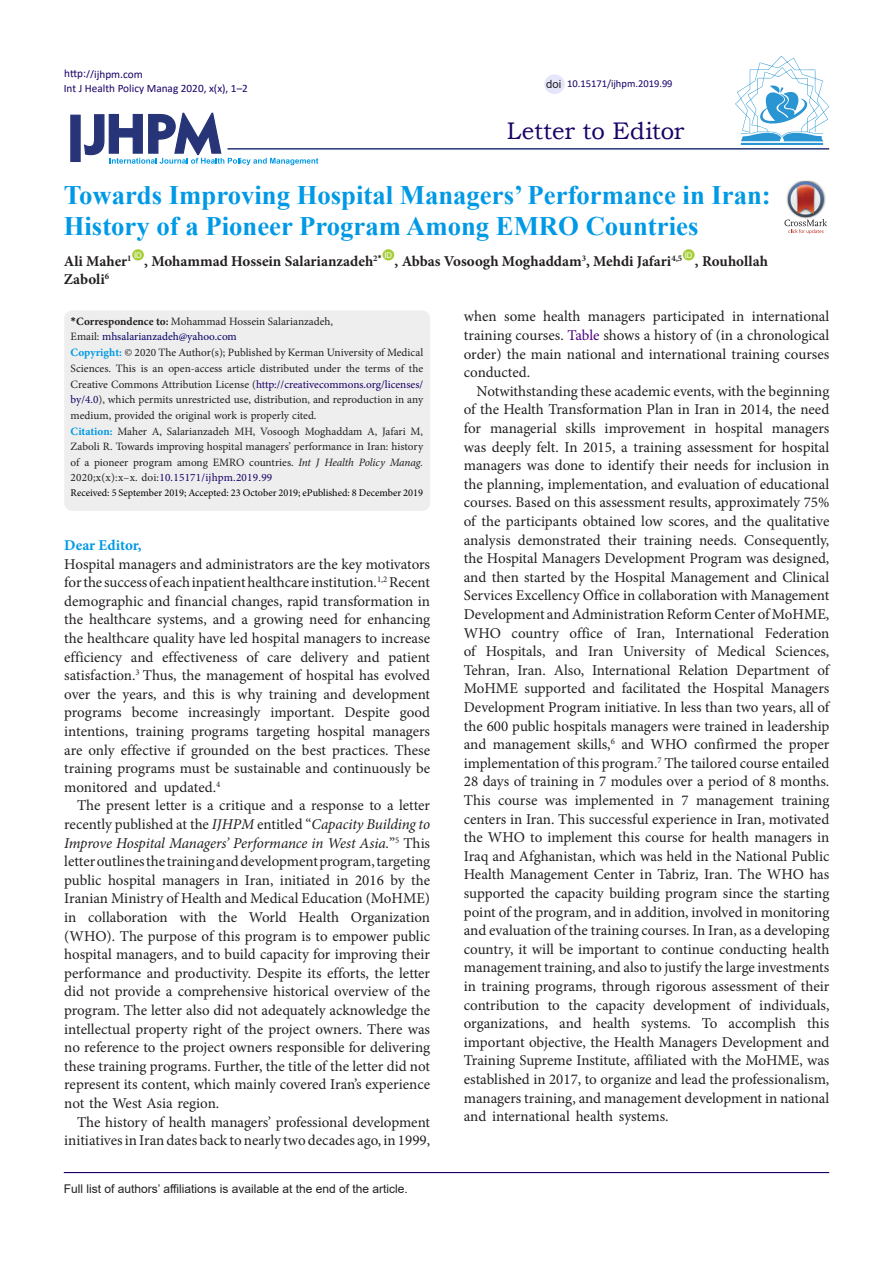
<style>
.page{position:relative;width:893px;height:1263px;background:#fff}
.page>*{position:absolute;margin:0;border:0;box-sizing:border-box;transform-origin:0 0}
.Default{font:700 26.7px/31.5px "Times New Roman";color:#0099e5}
.t1{font:24px "Bookman Old Style";letter-spacing:-.01em;color:#190066}
.t2{font:15px/18.6px "Minion Pro";letter-spacing:-.005em;color:#231f20;text-align:justify}
.Default-2{font:700 15px "Minion Pro";color:#231f20}
.t3{font:700 15px "Minion Pro";color:#0099e5}
.t4{font:12px "Arial";color:#231f20}
.Default-3{font:11.25px/15.8px "Minion Pro";color:#231f20;text-align:justify}
.t5{font:11.25px "Calibri";color:#190066}
.t6{font:11.25px "Minion Pro";color:#050066}
.t7{font:11.25px "Arial";color:#231f20}
.t8{font:10.5px "Calibri";color:#190066}
.Default-4{font:10.35px "Minion Pro";color:#000}
.t9{font:7.8px "Arial";color:#fff}
.s1{font-family:"Calibri";font-weight:700}
.s2{font-weight:700}
.s3{color:#231f20}
.s4{font-weight:700;color:#0099e5}
.s5{color:#190066}
.s6{font-style:italic}
.s7{color:#4b0082}
</style>
<div class="page">
<svg style="left:84px;top:112px;width:234px;height:53px"></svg>
<div style="left:70px;top:115px;width:11px;height:47px;background:#273578;border:1px solid #273578"></div>
<div style="left:132px;top:249px;width:12px;height:11px;background:#a6ce39;border-radius:50%"></div>
<div style="left:382px;top:249px;width:12px;height:11px;background:#a6ce39;border-radius:50%"></div>
<div style="left:683px;top:249px;width:12px;height:11px;background:#a6ce39;border-radius:50%"></div>
<hr style="left:227px;top:148px;width:602px;height:2px;background:#273578">
<hr style="left:64px;top:1172px;width:765px;height:1px;background:#190066">
<hr style="left:741px;top:143px;width:82px;height:2px;background:#2995d2">
<svg style="left:735px;top:56px;width:94px;height:85px"></svg>
<div style="left:544px;top:74px;width:21px;height:20px;background:#e6e6fa;border-radius:50%"></div>
<img style="left:797px;top:181px;width:18px;height:1px">
<svg style="left:784px;top:182px;width:43px;height:52px"></svg>
<div style="left:64px;top:310px;width:366px;height:201px;background:#eee;border-radius:8px"></div>
<p class="t5" style="left:64px;top:66px;width:80px">http://ijhpm.com</p>
<p class="t5" style="left:64px;top:81px;width:186px">Int J Health Policy Manag 2020, x(x), 1–2</p>
<p class="t7" style="left:546px;top:76px;width:17px">doi</p>
<p class="t8" style="left:567px;top:76px;width:107px">10.15171/ijhpm.2019.99</p>
<p class="t1" style="left:507px;top:115px;width:179px">Letter to Editor</p>
<p class="Default" style="left:64px;top:178px;width:709px">Towards Improving Hospital Managers’ Performance in Iran:<br>History of a Pioneer Program Among EMRO Countries</p>
<p class="Default-2" style="left:64px;top:251px;width:69px">Ali Maher<sup>1</sup></p>
<p class="t9" style="left:134px;top:250px;width:9px">ID</p>
<p class="Default-2" style="left:144px;top:251px;width:239px">, Mohammad Hossein Salarianzadeh<sup>2</sup><sup>*</sup></p>
<p class="t9" style="left:384px;top:250px;width:9px">ID</p>
<p class="t9" style="left:685px;top:250px;width:9px">ID</p>
<p class="Default-2" style="left:395px;top:251px;width:289px">, Abbas Vosoogh Moghaddam<sup>3</sup>, Mehdi Jafari<sup>4,5</sup></p>
<p class="Default-2" style="left:695px;top:251px;width:75px">, Rouhollah</p>
<p class="Default-2" style="left:64px;top:269px;width:47px">Zaboli<sup>6</sup></p>
<p class="Default-3" style="left:71px;top:314px;width:264px"><span class="s1">*</span><span class="s2">Correspondence to:</span> Mohammad Hossein Salarianzadeh,</p>
<p class="t6" style="left:71px;top:329px;width:168px"><span class="s3">Email:</span> mhsalarianzadeh@yahoo.com</p>
<p class="Default-3" style="left:71px;top:345px;width:354px"><span class="s4">Copyright:</span> © 2020 The Author(s); Published by Kerman University of Medical Sciences. This is an open-access article distributed under the terms of the Creative Commons Attribution License (<span class="s5">http://creativecommons.org/licenses/ by/4.0</span>), which permits unrestricted use, distribution, and reproduction in any medium, provided the original work is properly cited.</p>
<p class="Default-3" style="left:71px;top:423px;width:354px"><span class="s4">Citation:</span> Maher A, Salarianzadeh MH, Vosoogh Moghaddam A, Jafari M, Zaboli R. Towards improving hospital managers’ performance in Iran: history of a pioneer program among EMRO countries. <span class="s6">Int J Health Policy Manag.<br></span>2020;x(x):x–x. doi:<span class="s5">10.15171/ijhpm.2019.99</span></p>
<p class="Default-4" style="left:71px;top:486px;width:354px">Received: 5 September 2019; Accepted: 23 October 2019; ePublished: 8 December 2019</p>
<p class="t3" style="left:64px;top:534px;width:79px">Dear Editor,</p>
<p class="t2" style="left:64px;top:554px;width:367px">Hospital managers and administrators are the key motivators for the success of each inpatient healthcare institution.<sup>1,2</sup> Recent demographic and financial changes, rapid transformation in the healthcare systems, and a growing need for enhancing the healthcare quality have led hospital managers to increase efficiency and effectiveness of care delivery and patient satisfaction.<sup>3</sup> Thus, the management of hospital has evolved over the years, and this is why training and development programs become increasingly important. Despite good intentions, training programs targeting hospital managers are only effective if grounded on the best practices. These training programs must be sustainable and continuously be monitored and updated.<sup>4</sup></p>
<p class="t2" style="left:64px;top:796px;width:367px;text-indent:13px">The present letter is a critique and a response to a letter recently published at the <span class="s6">IJHPM</span> entitled “<span class="s6">Capacity Building to Improve Hospital Managers’ Performance in West Asia.</span>”<sup>5</sup> This letter outlines the training and development program, targeting public hospital managers in Iran, initiated in 2016 by the Iranian Ministry of Health and Medical Education (MoHME) in collaboration with the World Health Organization (WHO). The purpose of this program is to empower public hospital managers, and to build capacity for improving their performance and productivity. Despite its efforts, the letter did not provide a comprehensive historical overview of the program. The letter also did not adequately acknowledge the intellectual property right of the project owners. There was no reference to the project owners responsible for delivering these training programs. Further, the title of the letter did not represent its content, which mainly covered Iran’s experience not the West Asia region.</p>
<p class="t2" style="left:64px;top:1112px;width:367px;text-align:right">The history of health managers’ professional development initiatives in Iran dates back to nearly two decades ago, in 1999,</p>
<p class="t4" style="left:64px;top:1180px;width:346px">Full list of authors’ affiliations is available at the end of the article.</p>
<p class="t2" style="left:464px;top:307px;width:367px">when some health managers participated in international training courses. <span class="s7">Table</span> shows a history of (in a chronological order) the main national and international training courses conducted.</p>
<p class="t2" style="left:464px;top:382px;width:367px;text-indent:13px">Notwithstanding these academic events, with the beginning of the Health Transformation Plan in Iran in 2014, the need for managerial skills improvement in hospital managers was deeply felt. In 2015, a training assessment for hospital managers was done to identify their needs for inclusion in the planning, implementation, and evaluation of educational courses. Based on this assessment results, approximately 75% of the participants obtained low scores, and the qualitative analysis demonstrated their training needs. Consequently, the Hospital Managers Development Program was designed, and then started by the Hospital Management and Clinical Services Excellency Office in collaboration with Management Development and Administration Reform Center of MoHME, WHO country office of Iran, International Federation of Hospitals, and Iran University of Medical Sciences, Tehran, Iran. Also, International Relation Department of MoHME supported and facilitated the Hospital Managers Development Program initiative. In less than two years, all of the 600 public hospitals managers were trained in leadership and management skills,<sup>6</sup> and WHO confirmed the proper implementation of this program.<sup>7</sup> The tailored course entailed 28 days of training in 7 modules over a period of 8 months.<br>This course was implemented in 7 management training centers in Iran. This successful experience in Iran, motivated the WHO to implement this course for health managers in Iraq and Afghanistan, which was held in the National Public Health Management Center in Tabriz, Iran. The WHO has supported the capacity building program since the starting point of the program, and in addition, involved in monitoring and evaluation of the training courses. In Iran, as a developing country, it will be important to continue conducting health management training, and also to justify the large investments in training programs, through rigorous assessment of their contribution to the capacity development of individuals, organizations, and health systems. To accomplish this important objective, the Health Managers Development and Training Supreme Institute, affiliated with the MoHME, was established in 2017, to organize and lead the professionalism, managers training, and management development in national and international health systems.</p>
</div>
